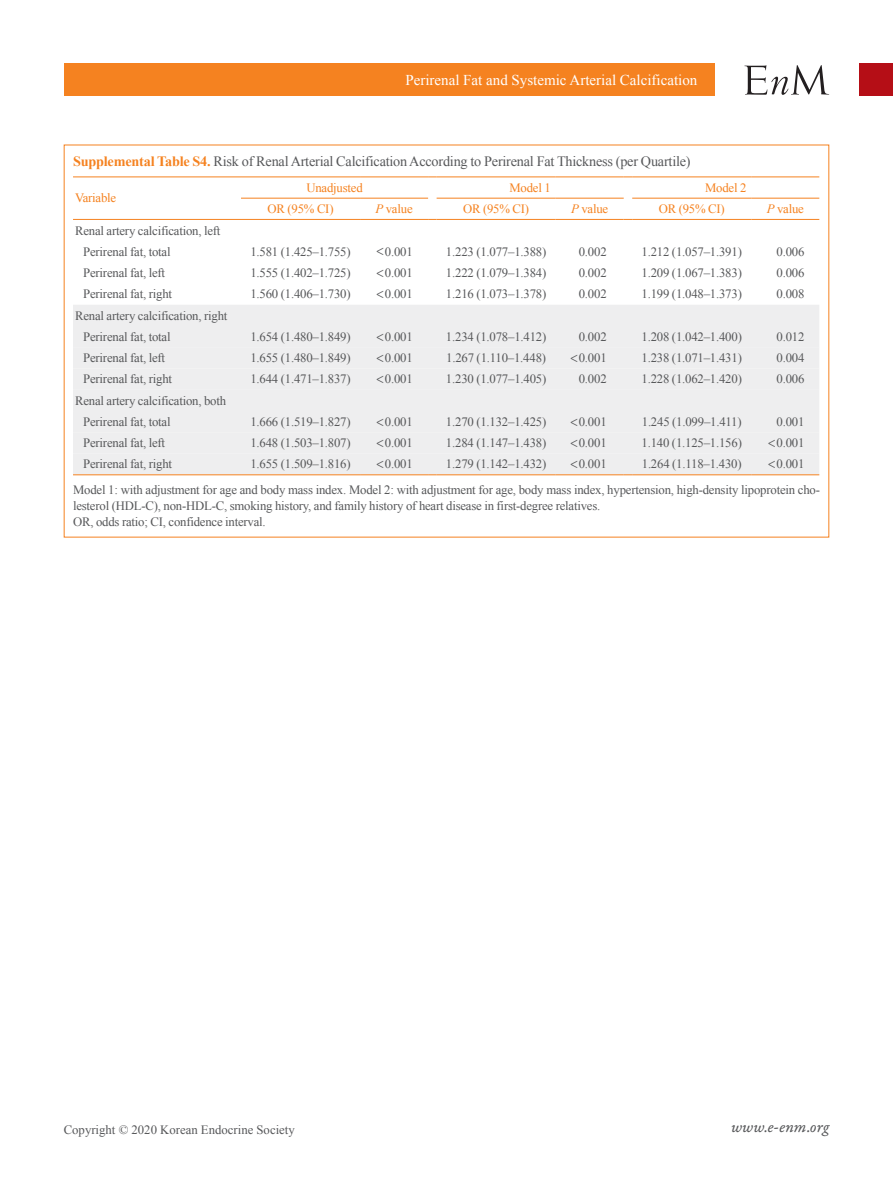
<style>
.page{position:relative;width:893px;height:1191px;background:#fff}
.page>*{position:absolute;margin:0;border:0;box-sizing:border-box;transform-origin:0 0}
.t1{font:16.5px "Garamond Premr Pro It Capt";color:#57585a}
.t2{font:15px "Times New Roman";color:#fff}
.표그림제목{font:14.25px "Times New Roman";letter-spacing:-.015em;color:#57585a}
.표본문{font:12.75px/15.9px "Times New Roman";letter-spacing:-.015em;color:#57585a}
.표머리글{font:12.75px "Times New Roman";letter-spacing:-.015em;color:#f58220}
.s1{font-weight:700;color:#f58220}
.s2{font-style:italic}
.s3{font-family:"Dotum"}
</style>
<div class="page">
<div style="left:859px;top:64px;width:34px;height:32px;background:#b50e16"></div>
<div style="left:64px;top:64px;width:650px;height:32px;background:#f58220"></div>
<svg style="left:744px;top:65px;width:85px;height:30px"></svg>
<div style="left:73px;top:305px;width:746px;height:21px;background:#eeeeef"></div>
<div style="left:73px;top:326px;width:746px;height:148px;background:#eeeeef"></div>
<hr style="left:241px;top:219px;width:119px;height:1px;background:#f58220">
<hr style="left:360px;top:219px;width:68px;height:1px;background:#f58220">
<hr style="left:437px;top:219px;width:119px;height:1px;background:#f58220">
<hr style="left:556px;top:219px;width:68px;height:1px;background:#f58220">
<hr style="left:632px;top:219px;width:119px;height:1px;background:#f58220">
<hr style="left:751px;top:219px;width:68px;height:1px;background:#f58220">
<hr style="left:437px;top:177px;width:119px;height:1px;background:#f58220">
<hr style="left:556px;top:177px;width:68px;height:1px;background:#f58220">
<hr style="left:437px;top:198px;width:119px;height:1px;background:#f58220">
<hr style="left:556px;top:198px;width:68px;height:1px;background:#f58220">
<hr style="left:632px;top:177px;width:119px;height:1px;background:#f58220">
<hr style="left:751px;top:177px;width:68px;height:1px;background:#f58220">
<hr style="left:632px;top:198px;width:119px;height:1px;background:#f58220">
<hr style="left:751px;top:198px;width:68px;height:1px;background:#f58220">
<hr style="left:241px;top:177px;width:119px;height:1px;background:#f58220">
<hr style="left:360px;top:177px;width:68px;height:1px;background:#f58220">
<hr style="left:241px;top:198px;width:119px;height:1px;background:#f58220">
<hr style="left:360px;top:198px;width:68px;height:1px;background:#f58220">
<hr style="left:73px;top:177px;width:168px;height:1px;background:#f58220">
<hr style="left:73px;top:219px;width:168px;height:1px;background:#f58220">
<hr style="left:73px;top:474px;width:168px;height:1px;background:#f58220">
<hr style="left:241px;top:474px;width:119px;height:1px;background:#f58220">
<hr style="left:360px;top:474px;width:68px;height:1px;background:#f58220">
<hr style="left:437px;top:474px;width:119px;height:1px;background:#f58220">
<hr style="left:556px;top:474px;width:68px;height:1px;background:#f58220">
<hr style="left:632px;top:474px;width:119px;height:1px;background:#f58220">
<hr style="left:751px;top:474px;width:68px;height:1px;background:#f58220">
<p class="t2" style="left:405px;top:70px;width:294px">Perirenal Fat and Systemic Arterial Calcification</p>
<p class="표그림제목" style="left:73px;top:151px;width:619px"><span class="s1">Supplemental Table S4.</span> Risk of Renal Arterial Calcification According to Perirenal Fat Thickness (per Quartile)</p>
<p class="표머리글" style="left:75px;top:189px;width:43px">Variable</p>
<p class="표머리글" style="left:306px;top:179px;width:58px">Unadjusted</p>
<p class="표머리글" style="left:509px;top:179px;width:43px">Model 1</p>
<p class="표머리글" style="left:705px;top:179px;width:43px">Model 2</p>
<p class="표머리글" style="left:267px;top:200px;width:68px">OR (95% CI)</p>
<p class="표머리글" style="left:375px;top:200px;width:39px"><span class="s2">P</span> value</p>
<p class="표머리글" style="left:463px;top:200px;width:68px">OR (95% CI)</p>
<p class="표머리글" style="left:571px;top:200px;width:39px"><span class="s2">P</span> value</p>
<p class="표머리글" style="left:659px;top:200px;width:68px">OR (95% CI)</p>
<p class="표머리글" style="left:767px;top:200px;width:39px"><span class="s2">P</span> value</p>
<p class="표본문" style="left:75px;top:222px;width:147px">Renal artery calcification, left</p>
<p class="표본문" style="left:83px;top:243px;width:89px">Perirenal fat, total</p>
<p class="표본문" style="left:250px;top:243px;width:102px">1.581 (1.425–1.755)</p>
<p class="표본문" style="left:376px;top:243px;width:38px"><span class="s3">&lt;</span>0.001</p>
<p class="표본문" style="left:446px;top:243px;width:102px">1.223 (1.077–1.388)</p>
<p class="표본문" style="left:579px;top:243px;width:29px">0.002</p>
<p class="표본문" style="left:642px;top:243px;width:102px">1.212 (1.057–1.391)</p>
<p class="표본문" style="left:776px;top:243px;width:29px">0.006</p>
<p class="표본문" style="left:83px;top:265px;width:83px">Perirenal fat, left</p>
<p class="표본문" style="left:250px;top:265px;width:102px">1.555 (1.402–1.725)</p>
<p class="표본문" style="left:376px;top:265px;width:38px"><span class="s3">&lt;</span>0.001</p>
<p class="표본문" style="left:446px;top:265px;width:102px">1.222 (1.079–1.384)</p>
<p class="표본문" style="left:579px;top:265px;width:29px">0.002</p>
<p class="표본문" style="left:642px;top:265px;width:102px">1.209 (1.067–1.383)</p>
<p class="표본문" style="left:776px;top:265px;width:29px">0.006</p>
<p class="표본문" style="left:83px;top:286px;width:90px">Perirenal fat, right</p>
<p class="표본문" style="left:250px;top:286px;width:102px">1.560 (1.406–1.730)</p>
<p class="표본문" style="left:376px;top:286px;width:38px"><span class="s3">&lt;</span>0.001</p>
<p class="표본문" style="left:446px;top:286px;width:102px">1.216 (1.073–1.378)</p>
<p class="표본문" style="left:579px;top:286px;width:29px">0.002</p>
<p class="표본문" style="left:642px;top:286px;width:102px">1.199 (1.048–1.373)</p>
<p class="표본문" style="left:776px;top:286px;width:29px">0.008</p>
<p class="표본문" style="left:75px;top:307px;width:154px">Renal artery calcification, right</p>
<p class="표본문" style="left:83px;top:328px;width:89px">Perirenal fat, total</p>
<p class="표본문" style="left:250px;top:328px;width:102px">1.654 (1.480–1.849)</p>
<p class="표본문" style="left:376px;top:328px;width:38px"><span class="s3">&lt;</span>0.001</p>
<p class="표본문" style="left:446px;top:328px;width:102px">1.234 (1.078–1.412)</p>
<p class="표본문" style="left:579px;top:328px;width:29px">0.002</p>
<p class="표본문" style="left:642px;top:328px;width:102px">1.208 (1.042–1.400)</p>
<p class="표본문" style="left:776px;top:328px;width:29px">0.012</p>
<p class="표본문" style="left:83px;top:350px;width:83px">Perirenal fat, left</p>
<p class="표본문" style="left:250px;top:350px;width:102px">1.655 (1.480–1.849)</p>
<p class="표본문" style="left:376px;top:350px;width:38px"><span class="s3">&lt;</span>0.001</p>
<p class="표본문" style="left:446px;top:350px;width:101px">1.267 (1.110–1.448)</p>
<p class="표본문" style="left:570px;top:350px;width:38px"><span class="s3">&lt;</span>0.001</p>
<p class="표본문" style="left:642px;top:350px;width:102px">1.238 (1.071–1.431)</p>
<p class="표본문" style="left:776px;top:350px;width:29px">0.004</p>
<p class="표본문" style="left:83px;top:371px;width:90px">Perirenal fat, right</p>
<p class="표본문" style="left:250px;top:371px;width:102px">1.644 (1.471–1.837)</p>
<p class="표본문" style="left:376px;top:371px;width:38px"><span class="s3">&lt;</span>0.001</p>
<p class="표본문" style="left:446px;top:371px;width:102px">1.230 (1.077–1.405)</p>
<p class="표본문" style="left:579px;top:371px;width:29px">0.002</p>
<p class="표본문" style="left:642px;top:371px;width:102px">1.228 (1.062–1.420)</p>
<p class="표본문" style="left:776px;top:371px;width:29px">0.006</p>
<p class="표본문" style="left:75px;top:392px;width:153px">Renal artery calcification, both</p>
<p class="표본문" style="left:83px;top:413px;width:89px">Perirenal fat, total</p>
<p class="표본문" style="left:250px;top:413px;width:102px">1.666 (1.519–1.827)</p>
<p class="표본문" style="left:376px;top:413px;width:38px"><span class="s3">&lt;</span>0.001</p>
<p class="표본문" style="left:446px;top:413px;width:102px">1.270 (1.132–1.425)</p>
<p class="표본문" style="left:570px;top:413px;width:38px"><span class="s3">&lt;</span>0.001</p>
<p class="표본문" style="left:642px;top:413px;width:101px">1.245 (1.099–1.411)</p>
<p class="표본문" style="left:776px;top:413px;width:29px">0.001</p>
<p class="표본문" style="left:83px;top:435px;width:83px">Perirenal fat, left</p>
<p class="표본문" style="left:250px;top:435px;width:102px">1.648 (1.503–1.807)</p>
<p class="표본문" style="left:376px;top:435px;width:38px"><span class="s3">&lt;</span>0.001</p>
<p class="표본문" style="left:446px;top:435px;width:102px">1.284 (1.147–1.438)</p>
<p class="표본문" style="left:570px;top:435px;width:38px"><span class="s3">&lt;</span>0.001</p>
<p class="표본문" style="left:642px;top:435px;width:102px">1.140 (1.125–1.156)</p>
<p class="표본문" style="left:768px;top:435px;width:38px"><span class="s3">&lt;</span>0.001</p>
<p class="표본문" style="left:83px;top:456px;width:90px">Perirenal fat, right</p>
<p class="표본문" style="left:250px;top:456px;width:102px">1.655 (1.509–1.816)</p>
<p class="표본문" style="left:376px;top:456px;width:38px"><span class="s3">&lt;</span>0.001</p>
<p class="표본문" style="left:446px;top:456px;width:102px">1.279 (1.142–1.432)</p>
<p class="표본문" style="left:570px;top:456px;width:38px"><span class="s3">&lt;</span>0.001</p>
<p class="표본문" style="left:642px;top:456px;width:101px">1.264 (1.118–1.430)</p>
<p class="표본문" style="left:768px;top:456px;width:38px"><span class="s3">&lt;</span>0.001</p>
<p class="표본문" style="left:73px;top:482px;width:748px">Model 1: with adjustment for age and body mass index. Model 2: with adjustment for age, body mass index, hypertension, high-density lipoprotein cho&shy;lesterol (HDL-C), non-HDL-C, smoking history, and family history of heart disease in first-degree relatives.</p>
<p class="표본문" style="left:73px;top:513px;width:194px">OR, odds ratio; CI, confidence interval.</p>
<p class="표본문" style="left:64px;top:1121px;width:233px">Copyright © 2020 Korean Endocrine Society</p>
<p class="t1" style="left:731px;top:1117px;width:100px">www.e-enm.org</p>
</div>
